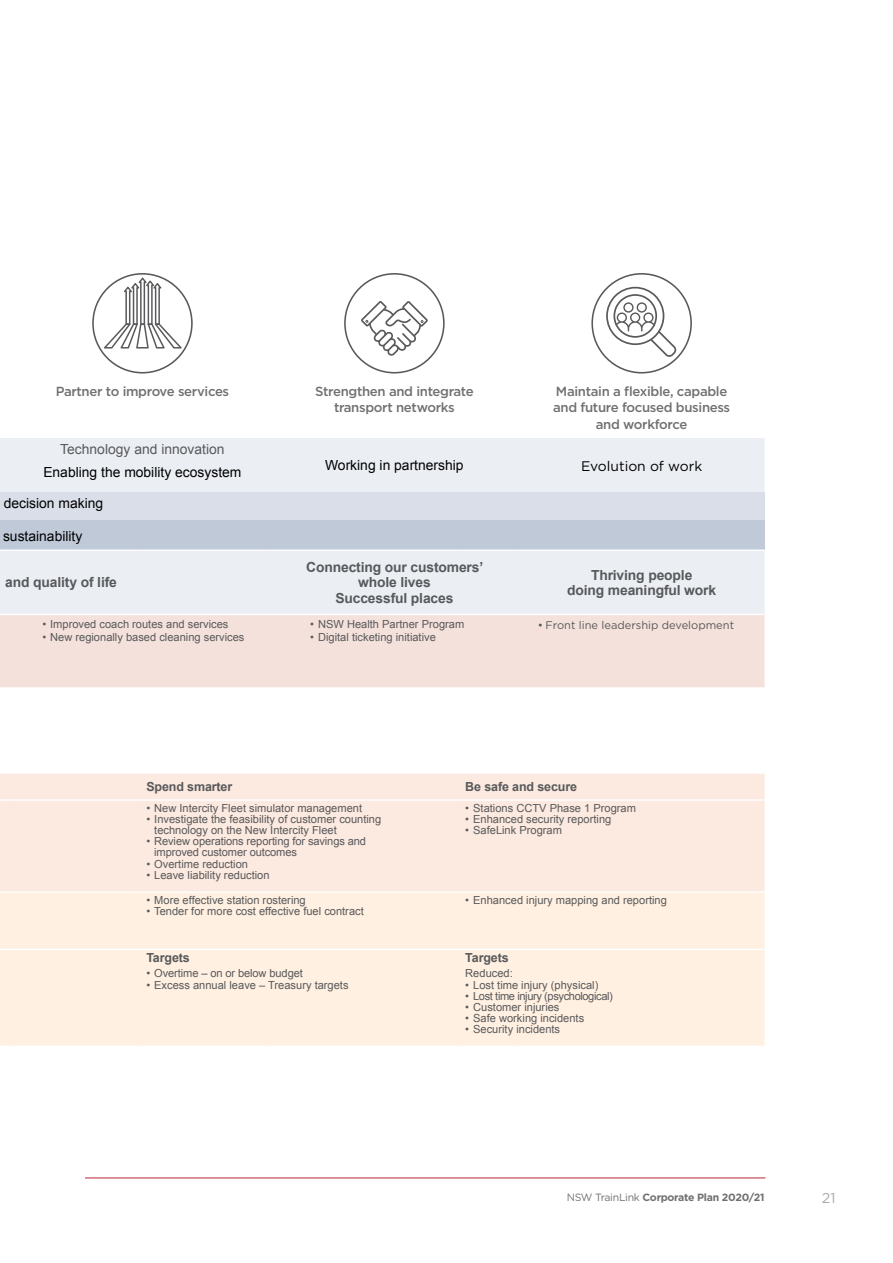
<style>
.page{position:relative;width:893px;height:1263px;background:#fff}
.page>*{position:absolute;margin:0;border:0;box-sizing:border-box;transform-origin:0 0}
.t1{font:14.25px "Gotham";color:#a7a9ac}
.t2{font:700 13.8px/15px "Arial";letter-spacing:-.01em;color:#58595b;text-align:center}
.t3{font:13.8px "Arial";color:#000}
.t4{font:13.8px "Arial";color:#58595b}
.t5{font:13.8px "Gotham";color:#000}
.t6{font:500 13.2px/16.6px "Gotham";letter-spacing:-.025em;color:#716f72;text-align:center}
.t7{font:700 12.45px "Arial";letter-spacing:-.01em;color:#58595b}
.t8{font:11.1px/11.1px "Arial";color:#58595b}
.t9{font:11.1px "Gotham";color:#58595b}
.t10{font:11.1px "Arial";letter-spacing:-.035em;color:#58595b}
.t11{font:700 10.5px "Gotham";letter-spacing:-.025em;color:#716f72}
.s1{font-weight:400}
</style>
<div class="page">
<hr style="left:85px;top:1177px;width:680px;height:1px;background:#ba2334">
<div style="left:0;top:438px;width:765px;height:176px;background:#ebeef3"></div>
<div style="left:0;top:492px;width:765px;height:29px;background:#d9dee8"></div>
<div style="left:0;top:521px;width:765px;height:29px;background:#bfc9d8"></div>
<div style="left:0;top:615px;width:765px;height:72px;background:#f5e1db"></div>
<div style="left:0;top:774px;width:765px;height:117px;background:#fce9df"></div>
<div style="left:0;top:893px;width:765px;height:152px;background:#fff0e1"></div>
<svg style="left:0;top:549px;width:15px;height:2px"></svg>
<hr style="left:15px;top:549px;width:127px;height:2px;background:#fff">
<hr style="left:142px;top:549px;width:128px;height:2px;background:#fff">
<hr style="left:270px;top:549px;width:191px;height:2px;background:#fff">
<hr style="left:461px;top:549px;width:58px;height:2px;background:#fff">
<hr style="left:519px;top:549px;width:246px;height:2px;background:#fff">
<svg style="left:0;top:687px;width:15px;height:1px"></svg>
<svg style="left:0;top:799px;width:15px;height:2px"></svg>
<hr style="left:15px;top:799px;width:127px;height:2px;background:#fff">
<hr style="left:142px;top:799px;width:128px;height:2px;background:#fff">
<hr style="left:270px;top:799px;width:191px;height:2px;background:#fff">
<hr style="left:461px;top:799px;width:58px;height:2px;background:#fff">
<hr style="left:519px;top:799px;width:246px;height:2px;background:#fff">
<svg style="left:0;top:891px;width:15px;height:1px"></svg>
<svg style="left:0;top:949px;width:15px;height:1px"></svg>
<hr style="left:15px;top:949px;width:127px;height:1px;background:#fff">
<hr style="left:142px;top:949px;width:128px;height:1px;background:#fff">
<hr style="left:270px;top:949px;width:191px;height:1px;background:#fff">
<hr style="left:461px;top:949px;width:58px;height:1px;background:#fff">
<hr style="left:519px;top:949px;width:246px;height:1px;background:#fff">
<svg style="left:0;top:1045px;width:15px;height:1px"></svg>
<svg style="left:92px;top:273px;width:101px;height:100px"></svg>
<svg style="left:344px;top:273px;width:101px;height:100px"></svg>
<svg style="left:591px;top:273px;width:101px;height:100px"></svg>
<p class="t6" style="left:56px;top:383px;width:175px">Partner to improve services</p>
<p class="t6" style="left:315px;top:383px;width:160px">Strengthen and integrate transport networks</p>
<p class="t6" style="left:553px;top:383px;width:179px">Maintain a flexible, capable and future focused business and workforce</p>
<p class="t4" style="left:60px;top:440px;width:166px">Technology and innovation</p>
<p class="t3" style="left:325px;top:456px;width:140px">Working in partnership</p>
<p class="t5" style="left:581px;top:457px;width:123px">Evolution of work</p>
<p class="t3" style="left:43px;top:463px;width:200px">Enabling the mobility ecosystem</p>
<p class="t3" style="left:4px;top:494px;width:101px">decision making</p>
<p class="t3" style="left:3px;top:527px;width:81px">sustainability</p>
<p class="t2" style="left:5px;top:575px;width:113px">and quality of life</p>
<p class="t2" style="left:306px;top:560px;width:179px">Connecting our customers’ whole lives</p>
<p class="t2" style="left:335px;top:591px;width:120px">Successful places</p>
<p class="t2" style="left:567px;top:568px;width:151px">Thriving people<br>doing meaningful work</p>
<p class="t8" style="left:42px;top:619px;width:188px">• Improved coach routes and services</p>
<p class="t8" style="left:42px;top:631px;width:204px">• New regionally based cleaning services</p>
<p class="t8" style="left:310px;top:619px;width:156px">• NSW Health Partner Program</p>
<p class="t8" style="left:310px;top:631px;width:127px">• Digital ticketing initiative</p>
<p class="t9" style="left:538px;top:618px;width:198px">• Front line leadership development</p>
<p class="t7" style="left:146px;top:778px;width:87px">Spend smarter</p>
<p class="t7" style="left:465px;top:778px;width:113px">Be safe and secure</p>
<p class="t8" style="left:146px;top:803px;width:217px">• New Intercity Fleet simulator management</p>
<p class="t8" style="left:154px;top:814px;width:229px;text-indent:-8px">• Investigate the feasibility of customer counting technology on the New Intercity Fleet</p>
<p class="t8" style="left:154px;top:836px;width:213px;text-indent:-8px">• Review operations reporting for savings and improved customer outcomes</p>
<p class="t8" style="left:146px;top:858px;width:103px">• Overtime reduction</p>
<p class="t8" style="left:146px;top:869px;width:125px">• Leave liability reduction</p>
<p class="t8" style="left:465px;top:803px;width:172px">• Stations CCTV Phase 1 Program</p>
<p class="t8" style="left:465px;top:814px;width:148px">• Enhanced security reporting</p>
<p class="t8" style="left:465px;top:825px;width:98px">• SafeLink Program</p>
<p class="t8" style="left:146px;top:895px;width:161px">• More effective station rostering</p>
<p class="t8" style="left:146px;top:906px;width:219px">• Tender for more cost effective fuel contract</p>
<p class="t7" style="left:146px;top:950px;width:45px">Targets</p>
<p class="t8" style="left:146px;top:968px;width:158px">• Overtime – on or below budget</p>
<p class="t8" style="left:146px;top:979px;width:204px">• Excess annual leave – Treasury targets</p>
<p class="t8" style="left:465px;top:895px;width:203px">• Enhanced injury mapping and reporting</p>
<p class="t7" style="left:465px;top:950px;width:45px">Targets</p>
<p class="t8" style="left:465px;top:968px;width:49px">Reduced:</p>
<p class="t8" style="left:465px;top:979px;width:135px">• Lost time injury (physical)</p>
<p class="t10" style="left:465px;top:988px;width:149px">• Lost time injury (psychological)</p>
<p class="t8" style="left:465px;top:1001px;width:96px">• Customer injuries</p>
<p class="t8" style="left:465px;top:1012px;width:120px">• Safe working incidents</p>
<p class="t8" style="left:465px;top:1024px;width:96px">• Security incidents</p>
<p class="t11" style="left:567px;top:1190px;width:199px"><span class="s1">NSW TrainLink</span> Corporate Plan 2020/21</p>
<p class="t1" style="left:822px;top:1188px;width:15px">21</p>
</div>
